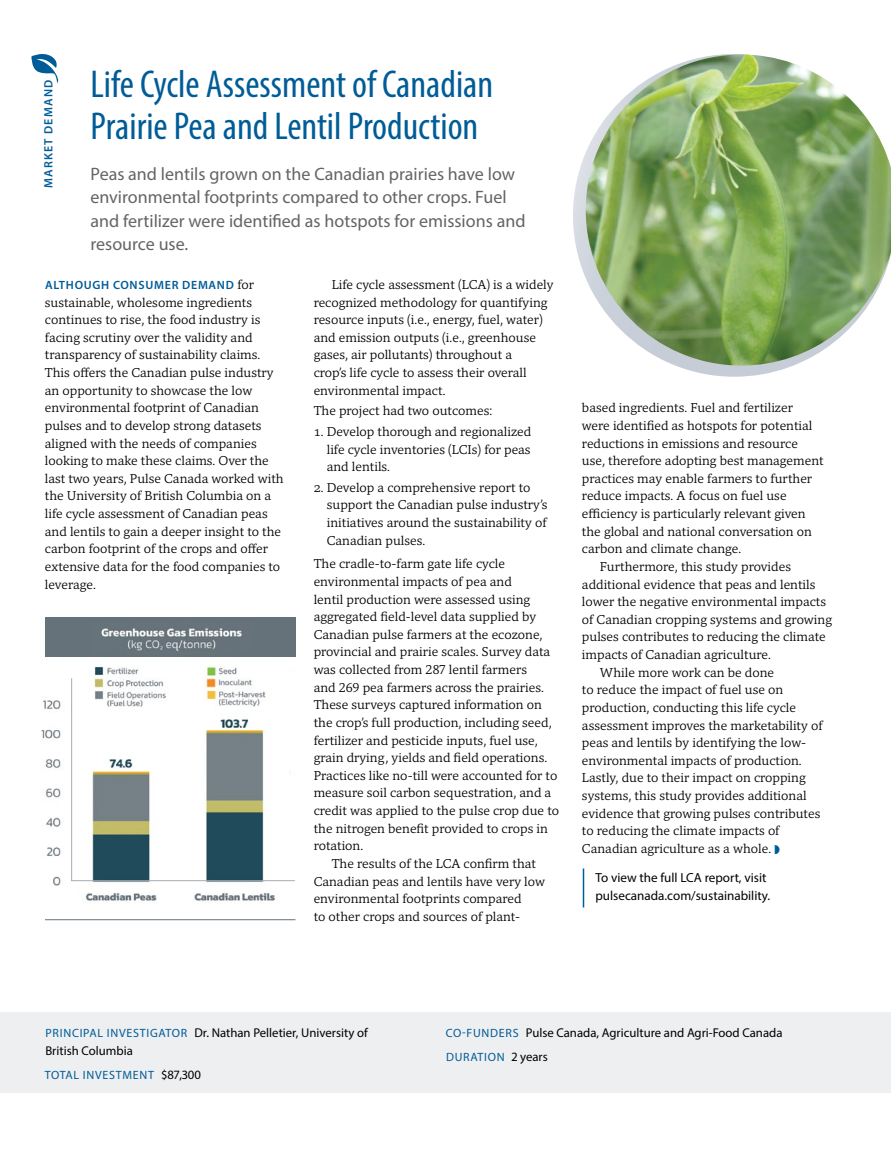
<style>
.page{position:relative;width:891px;height:1161px;background:#fff}
.page>*{position:absolute;margin:0;border:0;box-sizing:border-box;transform-origin:0 0}
.t1{font:condensed 39px/42px "Myriad Pro";color:#005c97}
.t2{font:18px/23.2px "Myriad Pro";color:#636466}
.t3{font:13.2px/17.7px "Mundo Serif";color:#000}
.t4{font:13.2px/17.7px "Myriad Pro";color:#000}
.t5{font:12.75px/18px "Myriad Pro";color:#000}
.t6{font:12px "Myriad Pro";letter-spacing:.06em;color:#005c97}
.t7{font:600 12px "Myriad Pro";letter-spacing:.06em;color:#005c97}
.t8{font:600 12px "Myriad Pro";letter-spacing:.095em;color:#005c97}
.s1{font-family:"Mundo Serif";font-weight:400;font-size:13.2px;color:#000}
.s2{color:#005c97}
.s3{font-size:12px;color:#005c97}
.s4{font-size:12.75px;color:#000}
</style>
<div class="page">
<svg style="left:31px;top:54px;width:28px;height:30px"></svg>
<svg style="left:573px;top:54px;width:219px;height:323px"></svg>
<img style="left:586px;top:55px;width:305px;height:311px">
<img style="left:41px;top:622px;width:255px;height:279px">
<svg style="left:71px;top:678px;width:224px;height:203px"></svg>
<div style="left:45px;top:617px;width:250px;height:40px;background:#66727a"></div>
<img style="left:101px;top:628px;width:141px;height:23px">
<hr style="left:45px;top:919px;width:251px;height:1px;background:#66727a">
<div style="left:0;top:1012px;width:891px;height:82px;background:#eeeff1"></div>
<hr style="left:583px;top:868px;width:1px;height:40px;background:#005c97">
<p class="t8" style="left:41px;top:188px;width:109px;rotate:-90deg">MARKET DEMAND</p>
<h1 class="t1" style="left:91px;top:62px;width:404px">Life Cycle Assessment of Canadian<br>Prairie Pea and Lentil Production</h1>
<h2 class="t2" style="left:91px;top:162px;width:436px">Peas and lentils grown on the Canadian prairies have low environmental footprints compared to other crops. Fuel and fertilizer were identified as hotspots for emissions and resource use.</h2>
<p class="t7" style="left:45px;top:277px;width:211px">ALTHOUGH CONSUMER DEMAND <span class="s1">for</span></p>
<p class="t3" style="left:45px;top:293px;width:240px">sustainable, wholesome ingredients continues to rise, the food industry is facing scrutiny over the validity and transparency of sustainability claims.<br>This offers the Canadian pulse industry an opportunity to showcase the low environmental footprint of Canadian pulses and to develop strong datasets aligned with the needs of companies looking to make these claims. Over the last two years, Pulse Canada worked with the University of British Columbia on a life cycle assessment of Canadian peas and lentils to gain a deeper insight to the carbon footprint of the crops and offer extensive data for the food companies to leverage.</p>
<p class="t3" style="left:314px;top:275px;width:241px;text-indent:18px">Life cycle assessment (LCA) is a widely recognized methodology for quantifying resource inputs (i.e., energy, fuel, water) and emission outputs (i.e., greenhouse gases, air pollutants) throughout a<br>crop’s life cycle to assess their overall environmental impact.</p>
<p class="t3" style="left:314px;top:401px;width:180px">The project had two outcomes:</p>
<p class="t3" style="left:327px;top:422px;width:206px;text-align:justify;text-indent:-13px">1. Develop thorough and regionalized life cycle inventories (LCIs) for peas and lentils.</p>
<p class="t3" style="left:327px;top:478px;width:222px;text-indent:-13px">2. Develop a comprehensive report to support the Canadian pulse industry’s initiatives around the sustainability of Canadian pulses.</p>
<p class="t3" style="left:314px;top:554px;width:193px">The cradle-to-farm gate life cycle</p>
<p class="t3" style="left:314px;top:572px;width:200px">environmental impacts of pea and</p>
<p class="t3" style="left:314px;top:590px;width:218px">lentil production were assessed using</p>
<p class="t3" style="left:314px;top:607px;width:224px">aggregated field-level data supplied by</p>
<p class="t3" style="left:314px;top:625px;width:230px">Canadian pulse farmers at the ecozone,</p>
<p class="t3" style="left:314px;top:643px;width:238px">provincial and prairie scales. Survey data</p>
<p class="t3" style="left:314px;top:660px;width:215px">was collected from 287 lentil farmers</p>
<p class="t3" style="left:314px;top:678px;width:232px">and 269 pea farmers across the prairies.</p>
<p class="t3" style="left:314px;top:695px;width:230px">These surveys captured information on</p>
<p class="t3" style="left:314px;top:713px;width:239px">the crop’s full production, including seed,</p>
<p class="t3" style="left:314px;top:731px;width:226px">fertilizer and pesticide inputs, fuel use,</p>
<p class="t3" style="left:314px;top:748px;width:235px">grain drying, yields and field operations.</p>
<p class="t3" style="left:314px;top:766px;width:245px">Practices like no-till were accounted for to</p>
<p class="t3" style="left:314px;top:784px;width:239px">measure soil carbon sequestration, and a</p>
<p class="t3" style="left:314px;top:801px;width:247px">credit was applied to the pulse crop due to</p>
<p class="t3" style="left:314px;top:819px;width:236px">the nitrogen benefit provided to crops in</p>
<p class="t3" style="left:314px;top:836px;width:51px">rotation.</p>
<p class="t3" style="left:332px;top:854px;width:206px">The results of the LCA confirm that</p>
<p class="t3" style="left:314px;top:872px;width:233px">Canadian peas and lentils have very low</p>
<p class="t3" style="left:314px;top:889px;width:209px">environmental footprints compared</p>
<p class="t3" style="left:314px;top:907px;width:208px">to other crops and sources of plant-</p>
<p class="t3" style="left:582px;top:398px;width:213px">based ingredients. Fuel and fertilizer</p>
<p class="t3" style="left:582px;top:416px;width:232px">were identified as hotspots for potential</p>
<p class="t3" style="left:582px;top:434px;width:217px">reductions in emissions and resource</p>
<p class="t3" style="left:582px;top:451px;width:243px">use, therefore adopting best management</p>
<p class="t3" style="left:582px;top:469px;width:232px">practices may enable farmers to further</p>
<p class="t3" style="left:582px;top:487px;width:206px">reduce impacts. A focus on fuel use</p>
<p class="t3" style="left:582px;top:504px;width:225px">efficiency is particularly relevant given</p>
<p class="t3" style="left:582px;top:522px;width:232px">the global and national conversation on</p>
<p class="t3" style="left:582px;top:539px;width:161px">carbon and climate change.</p>
<p class="t3" style="left:600px;top:557px;width:193px">Furthermore, this study provides</p>
<p class="t3" style="left:582px;top:575px;width:235px">additional evidence that peas and lentils</p>
<p class="t3" style="left:582px;top:592px;width:246px">lower the negative environmental impacts</p>
<p class="t3" style="left:582px;top:610px;width:252px">of Canadian cropping systems and growing</p>
<p class="t3" style="left:582px;top:628px;width:245px">pulses contributes to reducing the climate</p>
<p class="t3" style="left:582px;top:645px;width:191px">impacts of Canadian agriculture.</p>
<p class="t3" style="left:600px;top:663px;width:176px">While more work can be done</p>
<p class="t3" style="left:582px;top:680px;width:203px">to reduce the impact of fuel use on</p>
<p class="t3" style="left:582px;top:698px;width:216px">production, conducting this life cycle</p>
<p class="t3" style="left:582px;top:716px;width:242px">assessment improves the marketability of</p>
<p class="t3" style="left:582px;top:733px;width:226px">peas and lentils by identifying the low-</p>
<p class="t3" style="left:582px;top:751px;width:221px">environmental impacts of production.</p>
<p class="t3" style="left:582px;top:769px;width:225px">Lastly, due to their impact on cropping</p>
<p class="t3" style="left:582px;top:786px;width:226px">systems, this study provides additional</p>
<p class="t3" style="left:582px;top:804px;width:240px">evidence that growing pulses contributes</p>
<p class="t3" style="left:582px;top:821px;width:199px">to reducing the climate impacts of</p>
<p class="t3" style="left:582px;top:839px;width:199px">Canadian agriculture as a whole. <span class="s2">◗</span></p>
<p class="t4" style="left:596px;top:869px;width:176px">To view the full LCA report, visit pulsecanada.com/sustainability.</p>
<p class="t5" style="left:45px;top:1024px;width:324px"><span class="s3">PRINCIPAL INVESTIGATOR</span> Dr. Nathan Pelletier, University of<br>British Columbia</p>
<p class="t6" style="left:45px;top:1068px;width:158px">TOTAL INVESTMENT <span class="s4">$87,300</span></p>
<p class="t5" style="left:446px;top:1024px;width:338px"><span class="s3">CO-FUNDERS</span> Pulse Canada, Agriculture and Agri-Food Canada</p>
<p class="t6" style="left:446px;top:1050px;width:103px">DURATION <span class="s4">2 years</span></p>
</div>
